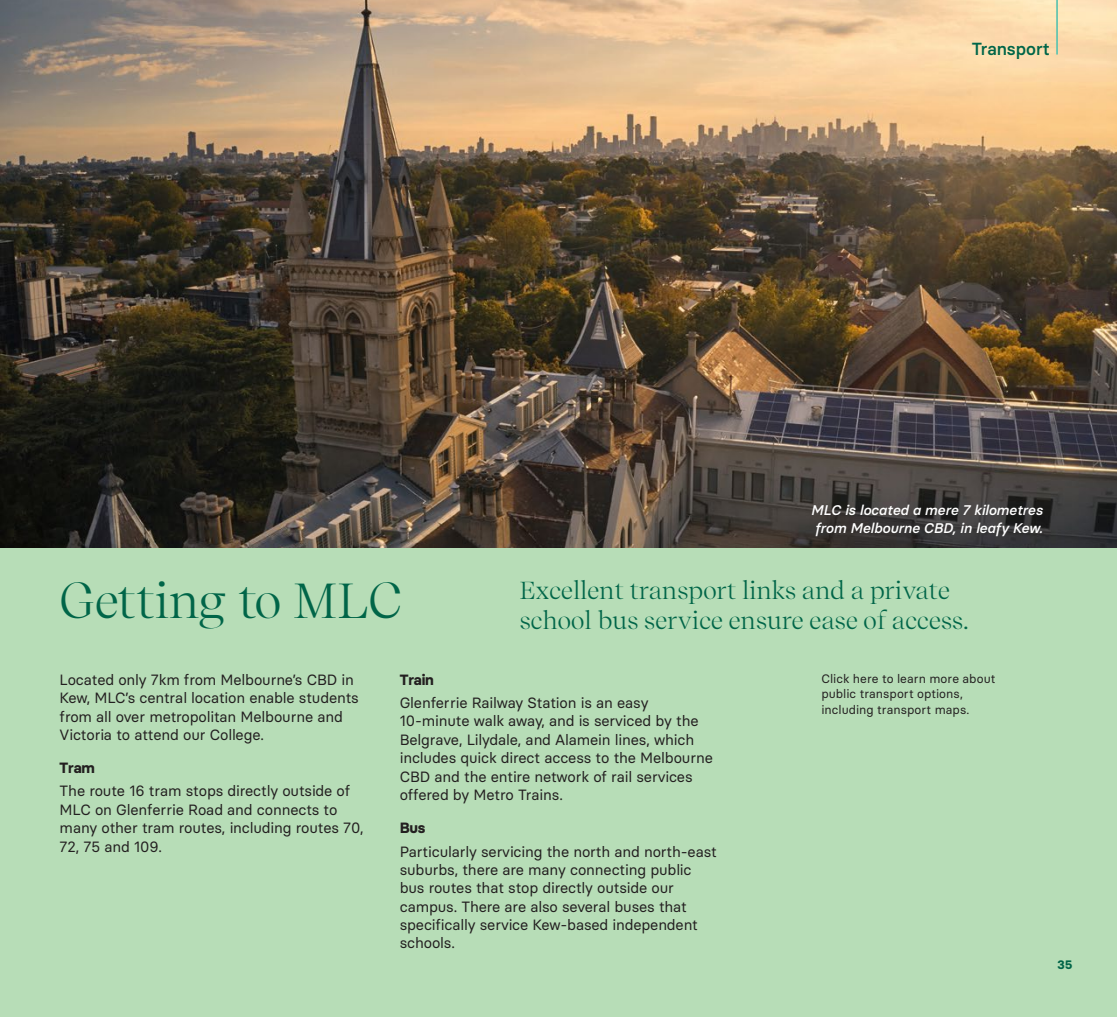
<style>
.page{position:relative;width:1117px;height:1017px;background:#fff}
.page>*{position:absolute;margin:0;border:0;box-sizing:border-box;transform-origin:0 0}
.t1{font:49px "Recife Display";letter-spacing:-.005em;color:#006548}
.t2{font:24.5px "Recife Display";letter-spacing:.01em;color:#006548}
.t3{font:500 17.5px "Basier Circle";letter-spacing:-.005em;color:#006548}
.t4{font:14.88px/18.4px "Basier Circle";letter-spacing:-.01em;color:#231f20}
.t5{font:700 14.88px "Basier Circle";letter-spacing:-.01em;color:#231f20}
.t6{font:italic 500 14px/18.4px "Basier Circle";color:#fff}
.t7{font:12.25px/15.8px "Basier Circle";letter-spacing:.005em;color:#231f20}
.t8{font:700 12.25px "Basier Circle";color:#006548}
</style>
<div class="page">
<div style="left:0;top:548px;width:1116px;height:469px;background:#b7ddb7"></div>
<img style="left:0;top:0;width:1116px;height:548px">
<hr style="left:1055px;top:0;width:2px;height:55px;background:#63c4af">
<p class="t3" style="left:971px;top:37px;width:80px">Transport</p>
<h1 class="t1" style="left:60px;top:565px;width:344px">Getting to MLC</h1>
<p class="t6" style="left:810px;top:500px;width:233px">MLC is located a mere 7 kilometres from Melbourne CBD, in leafy Kew.</p>
<h2 class="t2" style="left:519px;top:573px;width:432px">Excellent transport links and a private</h2>
<h2 class="t2" style="left:519px;top:602px;width:450px">school bus service ensure ease of access.</h2>
<p class="t4" style="left:60px;top:670px;width:300px">Located only 7km from Melbourne’s CBD in Kew, MLC’s central location enable students from all over metropolitan Melbourne and Victoria to attend our College.</p>
<p class="t5" style="left:60px;top:759px;width:37px">Tram</p>
<p class="t4" style="left:60px;top:782px;width:305px">The route 16 tram stops directly outside of MLC on Glenferrie Road and connects to many other tram routes, including routes 70, 72, 75 and 109.</p>
<p class="t5" style="left:399px;top:670px;width:36px">Train</p>
<p class="t4" style="left:399px;top:693px;width:314px">Glenferrie Railway Station is an easy 10-minute walk away, and is serviced by the Belgrave, Lilydale, and Alamein lines, which includes quick direct access to the Melbourne CBD and the entire network of rail services offered by Metro Trains.</p>
<p class="t5" style="left:399px;top:819px;width:27px">Bus</p>
<p class="t4" style="left:399px;top:842px;width:318px">Particularly servicing the north and north-east suburbs, there are many connecting public bus routes that stop directly outside our campus. There are also several buses that specifically service Kew-based independent schools.</p>
<p class="t7" style="left:821px;top:670px;width:176px">Click here to learn more about public transport options, including transport maps.</p>
<p class="t8" style="left:1057px;top:957px;width:17px">35</p>
</div>
